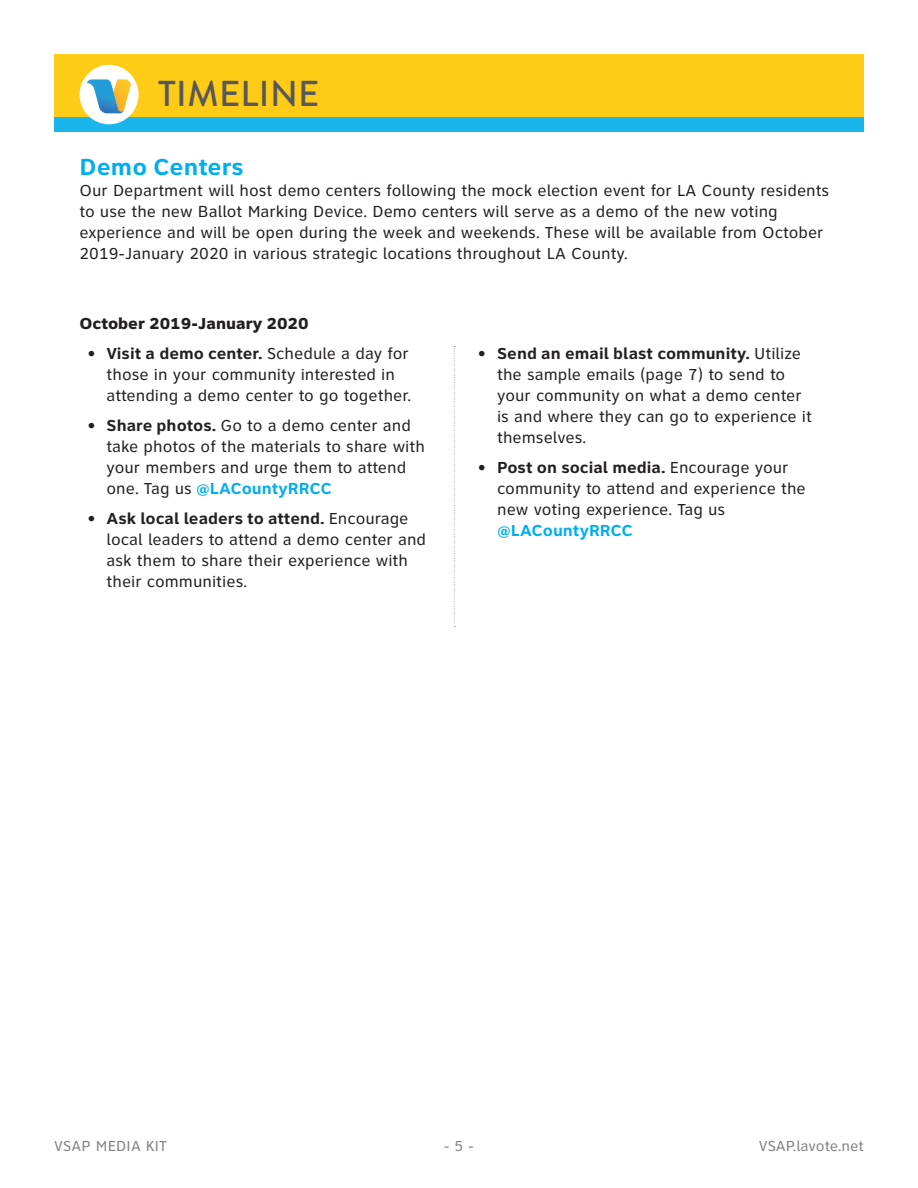
<style>
.page{position:relative;width:918px;height:1188px;background:#fff}
.page>*{position:absolute;margin:0;border:0;box-sizing:border-box;transform-origin:0 0}
.t1{font:500 36px "Brandon Grotesque";letter-spacing:.01em;color:#57585a}
.t2{font:700 24px "Clearview Text";color:#00aeef}
.t3{font:16.5px/21px "Clearview Text";color:#231f20}
.t4{font:800 16.5px "Clearview Text";color:#231f20}
.t5{font:15px "Clearview Text";color:#808285}
.s1{font-weight:700}
.s2{font-weight:700;color:#00aeef}
</style>
<div class="page">
<div style="left:54px;top:117px;width:810px;height:14px;background:#1ab5ea"></div>
<div style="left:54px;top:54px;width:810px;height:63px;background:#fecb17"></div>
<div style="left:80px;top:65px;width:59px;height:59px;background:#fff;border-radius:50%"></div>
<svg style="left:87px;top:79px;width:44px;height:34px"></svg>
<svg style="left:454px;top:346px;width:1px;height:281px"></svg>
<p class="t1" style="left:158px;top:68px;width:163px">TIMELINE</p>
<p class="t2" style="left:80px;top:153px;width:166px">Demo Centers</p>
<p class="t3" style="left:80px;top:180px;width:751px">Our Department will host demo centers following the mock election event for LA County residents to use the new Ballot Marking Device. Demo centers will serve as a demo of the new voting experience and will be open during the week and weekends. These will be available from October 2019-January 2020 in various strategic locations throughout LA County.</p>
<p class="t4" style="left:80px;top:313px;width:231px">October 2019-January 2020</p>
<p class="t3" style="left:107px;top:343px;width:306px;text-indent:-20px"><span class="s1">• Visit a demo center.</span> Schedule a day for those in your community interested in attending a demo center to go together.</p>
<p class="t3" style="left:107px;top:415px;width:320px;text-indent:-20px"><span class="s1">• Share photos.</span> Go to a demo center and take photos of the materials to share with your members and urge them to attend one. Tag us <span class="s2">@LACountyRRCC</span></p>
<p class="t3" style="left:107px;top:508px;width:321px;text-indent:-20px"><span class="s1">• Ask local leaders to attend.</span> Encourage local leaders to attend a demo center and ask them to share their experience with their communities.</p>
<p class="t3" style="left:497px;top:343px;width:316px;text-indent:-20px"><span class="s1">• Send an email blast community.</span> Utilize the sample emails (page 7) to send to your community on what a demo center is and where they can go to experience it themselves.</p>
<p class="t3" style="left:497px;top:457px;width:310px;text-indent:-20px"><span class="s1">• Post on social media.</span> Encourage your community to attend and experience the new voting experience. Tag us <span class="s2">@LACountyRRCC</span></p>
<p class="t5" style="left:54px;top:1138px;width:115px">VSAP MEDIA KIT</p>
<p class="t5" style="left:444px;top:1138px;width:32px">- 5 -</p>
<p class="t5" style="left:759px;top:1138px;width:107px">VSAP.lavote.net</p>
</div>
